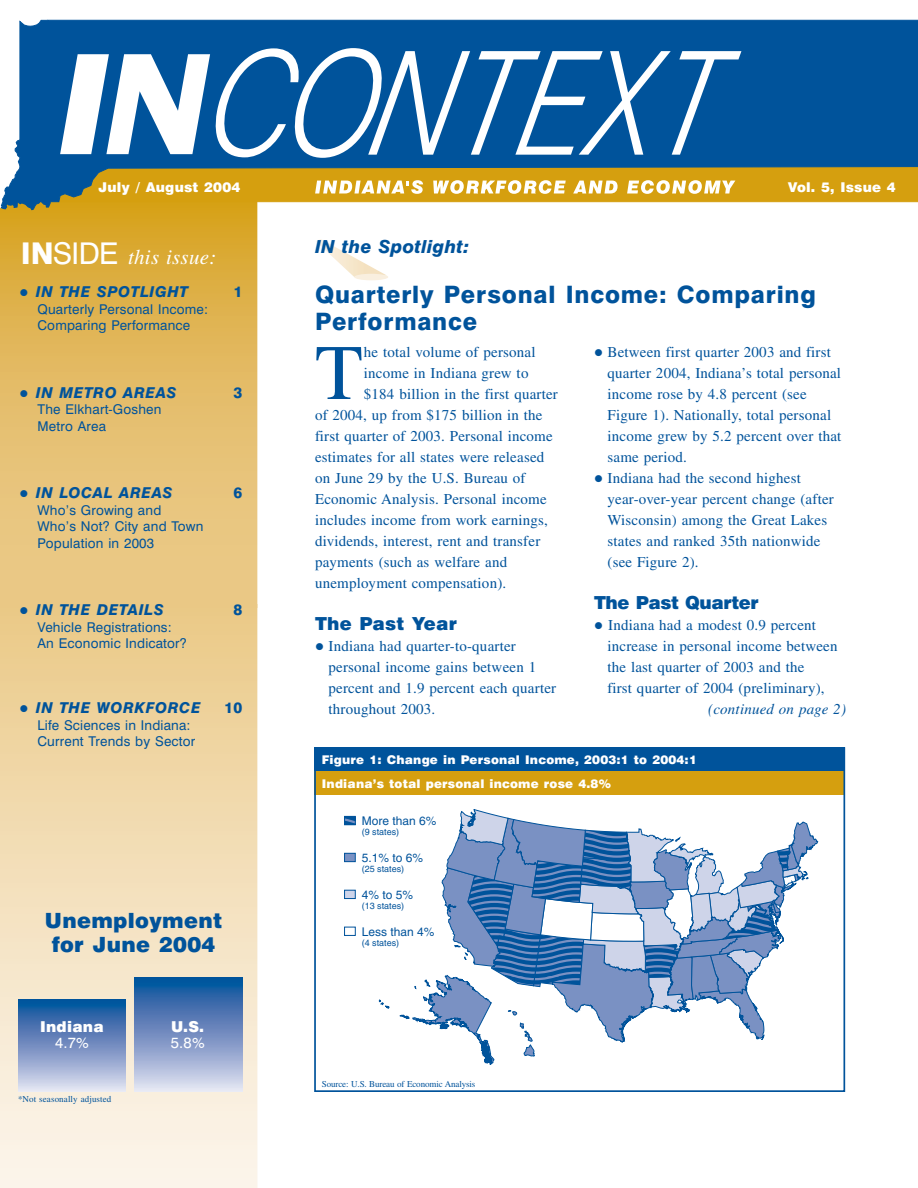
<style>
.page{position:relative;width:918px;height:1188px;background:#fff}
.page>*{position:absolute;margin:0;border:0;box-sizing:border-box;transform-origin:0 0}
.t1{font:78.45px "Times";color:#00539b}
.t2{font:800 24px/27px "Swiss 721 BT";letter-spacing:.035em;color:#00539b}
.t3{font:900 21px/24px "Swiss 721 BT";letter-spacing:.015em;color:#00539b;text-align:center}
.t4{font:italic 21px "Times";letter-spacing:.015em;color:#fff}
.t5{font:italic 800 18px "Swiss 721 BT";letter-spacing:.015em;color:#00539b}
.t6{font:900 18px "Swiss 721 BT";letter-spacing:-.02em;color:#00539b}
.t7{font:900 18px "Swiss 721 BT";letter-spacing:.015em;color:#00539b}
.t8{font:15px/21px "Times";letter-spacing:.01em;color:#00539b}
.t9{font:italic 800 15px "Swiss 721 BT";letter-spacing:.04em;color:#00539b}
.t10{font:italic 15px "Times";letter-spacing:.01em;color:#00539b}
.t11{font:900 15px "Swiss 721 BT";letter-spacing:.015em;color:#fff}
.t12{font:15px "Swiss 721 BT";color:#fff}
.t13{font:800 15px "Swiss 721 BT";color:#00539b}
.t14{font:13.5px/16.5px "Swiss 721 BT";letter-spacing:.015em;color:#00539b}
.t15{font:900 13.5px "Swiss 721 BT";letter-spacing:.015em;color:#fff}
.t16{font:900 12px/23.5px "Swiss 721 BT";letter-spacing:.015em;color:#fff}
.t17{font:12px "Helvetica";color:#00539b}
.t18{font:9px "Helvetica";color:#00539b}
.t19{font:9px "Times";letter-spacing:-.01em;color:#00539b}
.t20{font:9px "Times";letter-spacing:.015em;color:#00539b}
.s1{font-family:"Swiss 721 BT";font-weight:800;font-style:normal;font-size:30px}
.s2{font-family:"Swiss 721 BT";font-style:normal;font-size:30px}
</style>
<div class="page">
<svg style="left:0;top:211px;width:257px;height:977px;background:#ebce92"></svg>
<svg style="left:0;top:20px;width:918px;height:191px;background:#276ba4"></svg>
<svg style="left:60px;top:48px;width:681px;height:110px"></svg>
<svg style="left:58px;top:166px;width:860px;height:37px;background:#c8a334"></svg>
<div style="left:18px;top:999px;width:108px;height:93px;background:linear-gradient(to bottom,#034897,#e5ddf0)"></div>
<svg style="left:134px;top:977px;width:108px;height:115px;background:#7493c3"></svg>
<svg style="left:316px;top:239px;width:71px;height:38px"></svg>
<div style="left:354px;top:274px;width:34px;height:6px;background:#f9efdf;border-radius:50%"></div>
<div style="left:314px;top:771px;width:531px;height:24px;background:#d59f0f"></div>
<div style="left:345px;top:890px;width:10px;height:9px;background:#ced4e9"></div>
<div style="left:344px;top:890px;width:12px;height:9px;border:1px solid #00539b"></div>
<div style="left:344px;top:927px;width:12px;height:9px;border:1px solid #00539b"></div>
<svg style="left:346px;top:818px;width:8px;height:5px"></svg>
<div style="left:344px;top:816px;width:12px;height:9px;border:1px solid #00539b"></div>
<div style="left:345px;top:853px;width:10px;height:9px;background:#7a91c3"></div>
<div style="left:344px;top:853px;width:12px;height:9px;border:1px solid #00539b"></div>
<svg style="left:378px;top:809px;width:440px;height:256px"></svg>
<div style="left:314px;top:747px;width:531px;height:24px;background:#00539b"></div>
<svg style="left:21px;top:289px;width:6px;height:7px"></svg>
<svg style="left:21px;top:390px;width:6px;height:7px"></svg>
<svg style="left:21px;top:490px;width:6px;height:7px"></svg>
<svg style="left:21px;top:607px;width:6px;height:7px"></svg>
<svg style="left:21px;top:706px;width:6px;height:7px"></svg>
<p class="t15" style="left:99px;top:182px;width:143px">July / August 2004</p>
<p class="t15" style="left:788px;top:182px;width:110px">Vol. 5, Issue 4</p>
<h3 class="t4" style="left:21px;top:249px;width:197px"><span class="s1">IN</span><span class="s2">SIDE</span> this issue:</h3>
<p class="t9" style="left:36px;top:286px;width:154px">IN THE SPOTLIGHT</p>
<p class="t13" style="left:234px;top:286px;width:10px">1</p>
<p class="t14" style="left:38px;top:302px;width:172px">Quarterly Personal Income:<br>Comparing Performance</p>
<p class="t9" style="left:36px;top:387px;width:142px">IN METRO AREAS</p>
<p class="t13" style="left:234px;top:387px;width:10px">3</p>
<p class="t14" style="left:38px;top:403px;width:125px">The Elkhart-Goshen<br>Metro Area</p>
<p class="t9" style="left:36px;top:487px;width:138px">IN LOCAL AREAS</p>
<p class="t13" style="left:234px;top:487px;width:10px">6</p>
<p class="t14" style="left:38px;top:503px;width:168px">Who’s Growing and<br>Who’s Not? City and Town<br>Population in 2003</p>
<p class="t9" style="left:36px;top:604px;width:129px">IN THE DETAILS</p>
<p class="t13" style="left:234px;top:604px;width:10px">8</p>
<p class="t14" style="left:38px;top:620px;width:151px">Vehicle Registrations:<br>An Economic Indicator?</p>
<p class="t9" style="left:36px;top:703px;width:166px">IN THE WORKFORCE</p>
<p class="t13" style="left:224px;top:703px;width:20px">10</p>
<p class="t14" style="left:38px;top:718px;width:159px">Life Sciences in Indiana:<br>Current Trends by Sector</p>
<h3 class="t3" style="left:45px;top:911px;width:179px">Unemployment for June 2004</h3>
<p class="t11" style="left:40px;top:1021px;width:65px">Indiana</p>
<p class="t12" style="left:55px;top:1037px;width:35px">4.7%</p>
<p class="t20" style="left:18px;top:1096px;width:95px">*Not seasonally adjusted</p>
<p class="t11" style="left:171px;top:1021px;width:34px">U.S.</p>
<p class="t12" style="left:171px;top:1037px;width:35px">5.8%</p>
<p class="t5" style="left:315px;top:240px;width:156px">IN the Spotlight:</p>
<h2 class="t2" style="left:315px;top:283px;width:503px">Quarterly Personal Income: Comparing<br>Performance</h2>
<h1 class="t1" style="left:315px;top:344px;width:49px">T</h1>
<p class="t8" style="left:364px;top:343px;width:173px">he total volume of personal</p>
<p class="t8" style="left:364px;top:364px;width:166px">income in Indiana grew to</p>
<p class="t8" style="left:364px;top:385px;width:196px">$184 billion in the first quarter</p>
<p class="t8" style="left:315px;top:406px;width:229px">of 2004, up from $175 billion in the</p>
<p class="t8" style="left:315px;top:427px;width:239px">first quarter of 2003. Personal income</p>
<p class="t8" style="left:315px;top:448px;width:231px">estimates for all states were released</p>
<p class="t8" style="left:315px;top:469px;width:212px">on June 29 by the U.S. Bureau of</p>
<p class="t8" style="left:315px;top:490px;width:233px">Economic Analysis. Personal income</p>
<p class="t8" style="left:315px;top:511px;width:234px">includes income from work earnings,</p>
<p class="t8" style="left:315px;top:532px;width:227px">dividends, interest, rent and transfer</p>
<p class="t8" style="left:315px;top:553px;width:194px">payments (such as welfare and</p>
<p class="t8" style="left:315px;top:574px;width:193px">unemployment compensation).</p>
<p class="t7" style="left:315px;top:617px;width:144px">The Past Year</p>
<p class="t8" style="left:328px;top:637px;width:229px">Indiana had quarter-to-quarter personal income gains between 1 percent and 1.9 percent each quarter throughout 2003.</p>
<p class="t8" style="left:608px;top:343px;width:235px">Between first quarter 2003 and first quarter 2004, Indiana’s total personal income rose by 4.8 percent (see<br>Figure 1). Nationally, total personal income grew by 5.2 percent over that same period.<br>Indiana had the second highest year-over-year percent change (after<br>Wisconsin) among the Great Lakes states and ranked 35th nationwide (see Figure 2).</p>
<p class="t6" style="left:594px;top:596px;width:166px">The Past Quarter</p>
<p class="t8" style="left:608px;top:616px;width:232px">Indiana had a modest 0.9 percent increase in personal income between the last quarter of 2003 and the<br>first quarter of 2004 (preliminary),</p>
<p class="t10" style="left:708px;top:704px;width:139px">(continued on page 2)</p>
<p class="t16" style="left:322px;top:750px;width:377px">Figure 1: Change in Personal Income, 2003:1 to 2004:1<br>Indiana’s total personal income rose 4.8%</p>
<p class="t17" style="left:362px;top:816px;width:76px">More than 6%</p>
<p class="t18" style="left:362px;top:829px;width:39px">(9 states)</p>
<p class="t17" style="left:362px;top:853px;width:63px">5.1% to 6%</p>
<p class="t18" style="left:362px;top:866px;width:44px">(25 states)</p>
<p class="t17" style="left:362px;top:890px;width:53px">4% to 5%</p>
<p class="t18" style="left:362px;top:903px;width:44px">(13 states)</p>
<p class="t17" style="left:362px;top:927px;width:74px">Less than 4%</p>
<p class="t18" style="left:362px;top:940px;width:39px">(4 states)</p>
<p class="t19" style="left:322px;top:1080px;width:155px">Source: U.S. Bureau of Economic Analysis</p>
</div>
